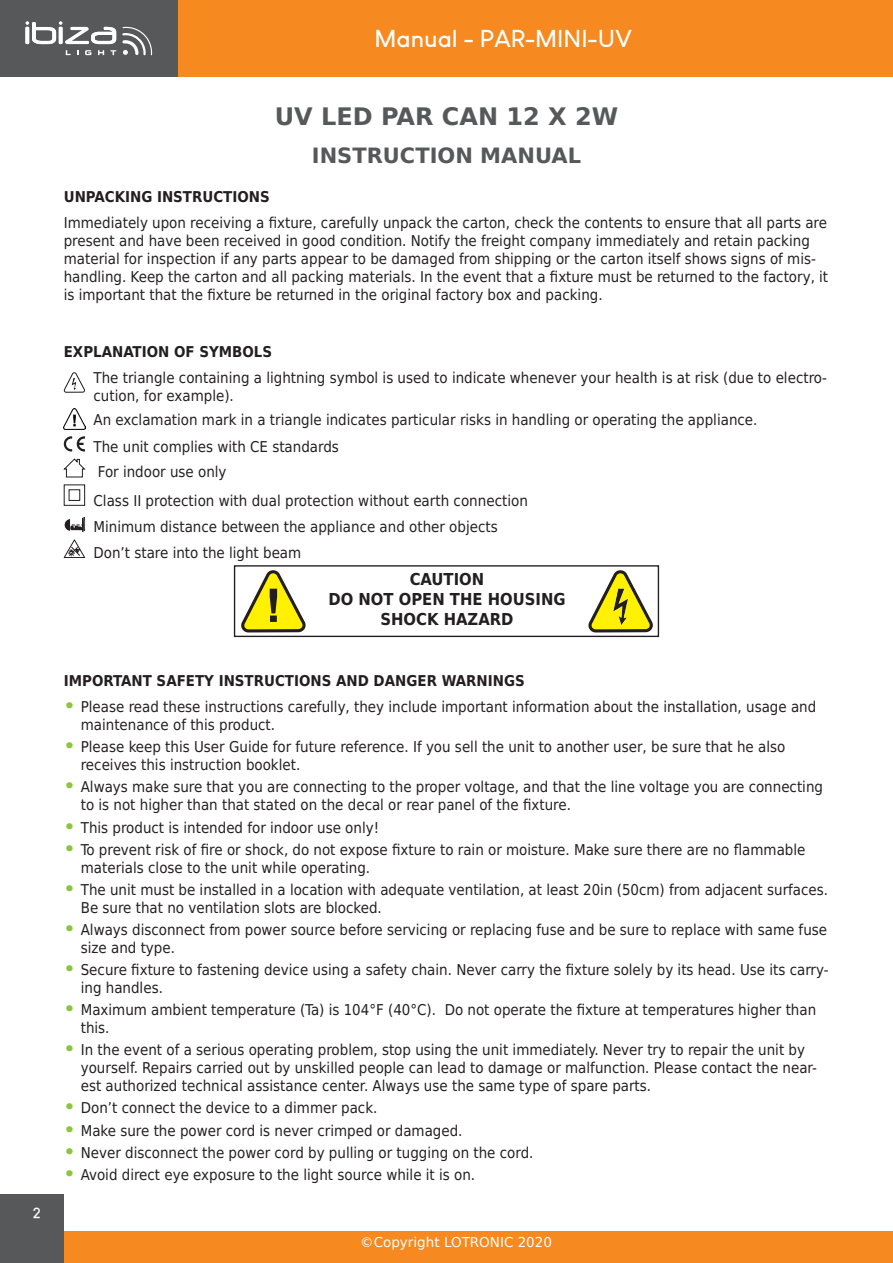
<style>
.page{position:relative;width:893px;height:1263px;background:#fff}
.page>*{position:absolute;margin:0;border:0;box-sizing:border-box;transform-origin:0 0}
.t1{font:700 24px "Louis George Cafe";color:#fff}
.t2{font:700 24px "DejaVu Sans";color:#57585a}
.t3{font:700 21px "DejaVu Sans";color:#57585a}
.t4{font:700 16.5px/19.8px "DejaVu Sans Condensed";color:#231f20;text-align:center}
.t5{font:15px/18px "DejaVu Sans Condensed";color:#231f20}
.t6{font:700 15px "DejaVu Sans Condensed";color:#231f20}
.t7{font:700 15px "Louis George Cafe";color:#fff}
.t8{font:13.5px "DejaVu Sans";color:#fff}
.s1{font-family:"DejaVu Sans";font-weight:700;font-size:18px;color:#8bc63e}
</style>
<div class="page">
<div style="left:0;top:0;width:893px;height:77px;background:#f6891f"></div>
<div style="left:0;top:1231px;width:893px;height:32px;background:#f6891f"></div>
<div style="left:0;top:0;width:178px;height:77px;background:#57585a"></div>
<svg style="left:122px;top:27px;width:30px;height:28px"></svg>
<svg style="left:25px;top:21px;width:91px;height:23px"></svg>
<svg style="left:66px;top:50px;width:5px;height:5px"></svg>
<svg style="left:85px;top:50px;width:6px;height:5px"></svg>
<svg style="left:98px;top:50px;width:6px;height:5px"></svg>
<svg style="left:110px;top:50px;width:6px;height:5px"></svg>
<div style="left:0;top:1195px;width:64px;height:68px;background:#57585a"></div>
<svg style="left:64px;top:372px;width:21px;height:21px"></svg>
<img style="left:64px;top:409px;width:21px;height:20px">
<svg style="left:64px;top:436px;width:21px;height:15px"></svg>
<svg style="left:63px;top:458px;width:23px;height:19px"></svg>
<div style="left:64px;top:484px;width:21px;height:22px;border:1px solid #231f20"></div>
<div style="left:69px;top:489px;width:11px;height:12px;border:1px solid #231f20"></div>
<svg style="left:64px;top:517px;width:21px;height:15px"></svg>
<svg style="left:64px;top:539px;width:21px;height:19px"></svg>
<svg style="left:241px;top:570px;width:65px;height:62px"></svg>
<svg style="left:588px;top:570px;width:65px;height:62px"></svg>
<img style="left:601px;top:587px;width:39px;height:39px">
<div style="left:234px;top:565px;width:425px;height:72px;border:1px solid #231f20"></div>
<p class="t7" style="left:33px;top:1203px;width:9px">2</p>
<h1 class="t1" style="left:374px;top:23px;width:259px">Manual - PAR-MINI-UV</h1>
<h1 class="t2" style="left:275px;top:96px;width:345px">UV LED PAR CAN 12 X 2W</h1>
<h2 class="t3" style="left:312px;top:138px;width:271px">INSTRUCTION MANUAL</h2>
<p class="t6" style="left:64px;top:184px;width:208px">UNPACKING INSTRUCTIONS</p>
<p class="t5" style="left:64px;top:213px;width:766px">Immediately upon receiving a fixture, carefully unpack the carton, check the contents to ensure that all parts are present and have been received in good condition. Notify the freight company immediately and retain packing material for inspection if any parts appear to be damaged from shipping or the carton itself shows signs of mis&shy;handling. Keep the carton and all packing materials. In the event that a fixture must be returned to the factory, it is important that the fixture be returned in the original factory box and packing.</p>
<p class="t6" style="left:64px;top:339px;width:210px">EXPLANATION OF SYMBOLS</p>
<p class="t5" style="left:94px;top:369px;width:735px">The triangle containing a lightning symbol is used to indicate whenever your health is at risk (due to electro&shy;cution, for example).</p>
<p class="t5" style="left:94px;top:406px;width:665px;line-height:26.2px">An exclamation mark in a triangle indicates particular risks in handling or operating the appliance.<br>The unit complies with CE standards<br>For indoor use only</p>
<p class="t5" style="left:94px;top:487px;width:436px;line-height:26.1px">Class II protection with dual protection without earth connection<br>Minimum distance between the appliance and other objects<br>Don’t stare into the light beam</p>
<p class="t4" style="left:328px;top:569px;width:239px">CAUTION<br>DO NOT OPEN THE HOUSING<br>SHOCK HAZARD</p>
<p class="t6" style="left:64px;top:668px;width:463px">IMPORTANT SAFETY INSTRUCTIONS AND DANGER WARNINGS</p>
<p class="t5" style="left:81px;top:697px;width:737px;text-indent:-17px"><span class="s1">•</span> Please read these instructions carefully, they include important information about the installation, usage and maintenance of this product.</p>
<p class="t5" style="left:81px;top:738px;width:706px;text-indent:-17px"><span class="s1">•</span> Please keep this User Guide for future reference. If you sell the unit to another user, be sure that he also receives this instruction booklet.</p>
<p class="t5" style="left:81px;top:778px;width:744px;text-indent:-17px"><span class="s1">•</span> Always make sure that you are connecting to the proper voltage, and that the line voltage you are connecting to is not higher than that stated on the decal or rear panel of the fixture.</p>
<p class="t5" style="left:64px;top:818px;width:317px"><span class="s1">•</span> This product is intended for indoor use only!</p>
<p class="t5" style="left:81px;top:840px;width:726px;text-indent:-17px"><span class="s1">•</span> To prevent risk of fire or shock, do not expose fixture to rain or moisture. Make sure there are no flammable materials close to the unit while operating.</p>
<p class="t5" style="left:81px;top:880px;width:749px;text-indent:-17px"><span class="s1">•</span> The unit must be installed in a location with adequate ventilation, at least 20in (50cm) from adjacent surfaces.<br>Be sure that no ventilation slots are blocked.</p>
<p class="t5" style="left:81px;top:920px;width:748px;text-indent:-17px"><span class="s1">•</span> Always disconnect from power source before servicing or replacing fuse and be sure to replace with same fuse size and type.</p>
<p class="t5" style="left:81px;top:960px;width:749px;text-indent:-17px"><span class="s1">•</span> Secure fixture to fastening device using a safety chain. Never carry the fixture solely by its head. Use its carry&shy;ing handles.</p>
<p class="t5" style="left:81px;top:1000px;width:737px;text-indent:-17px"><span class="s1">•</span> Maximum ambient temperature (Ta) is 104°F (40°C). Do not operate the fixture at temperatures higher than this.</p>
<p class="t5" style="left:81px;top:1041px;width:738px;text-indent:-17px"><span class="s1">•</span> In the event of a serious operating problem, stop using the unit immediately. Never try to repair the unit by yourself. Repairs carried out by unskilled people can lead to damage or malfunction. Please contact the near&shy;est authorized technical assistance center. Always use the same type of spare parts.</p>
<p class="t5" style="left:64px;top:1099px;width:315px"><span class="s1">•</span> Don’t connect the device to a dimmer pack.</p>
<p class="t5" style="left:64px;top:1121px;width:400px"><span class="s1">•</span> Make sure the power cord is never crimped or damaged.</p>
<p class="t5" style="left:64px;top:1143px;width:471px"><span class="s1">•</span> Never disconnect the power cord by pulling or tugging on the cord.</p>
<p class="t5" style="left:64px;top:1165px;width:413px"><span class="s1">•</span> Avoid direct eye exposure to the light source while it is on.</p>
<p class="t8" style="left:360px;top:1231px;width:193px">©Copyright LOTRONIC 2020</p>
</div>
